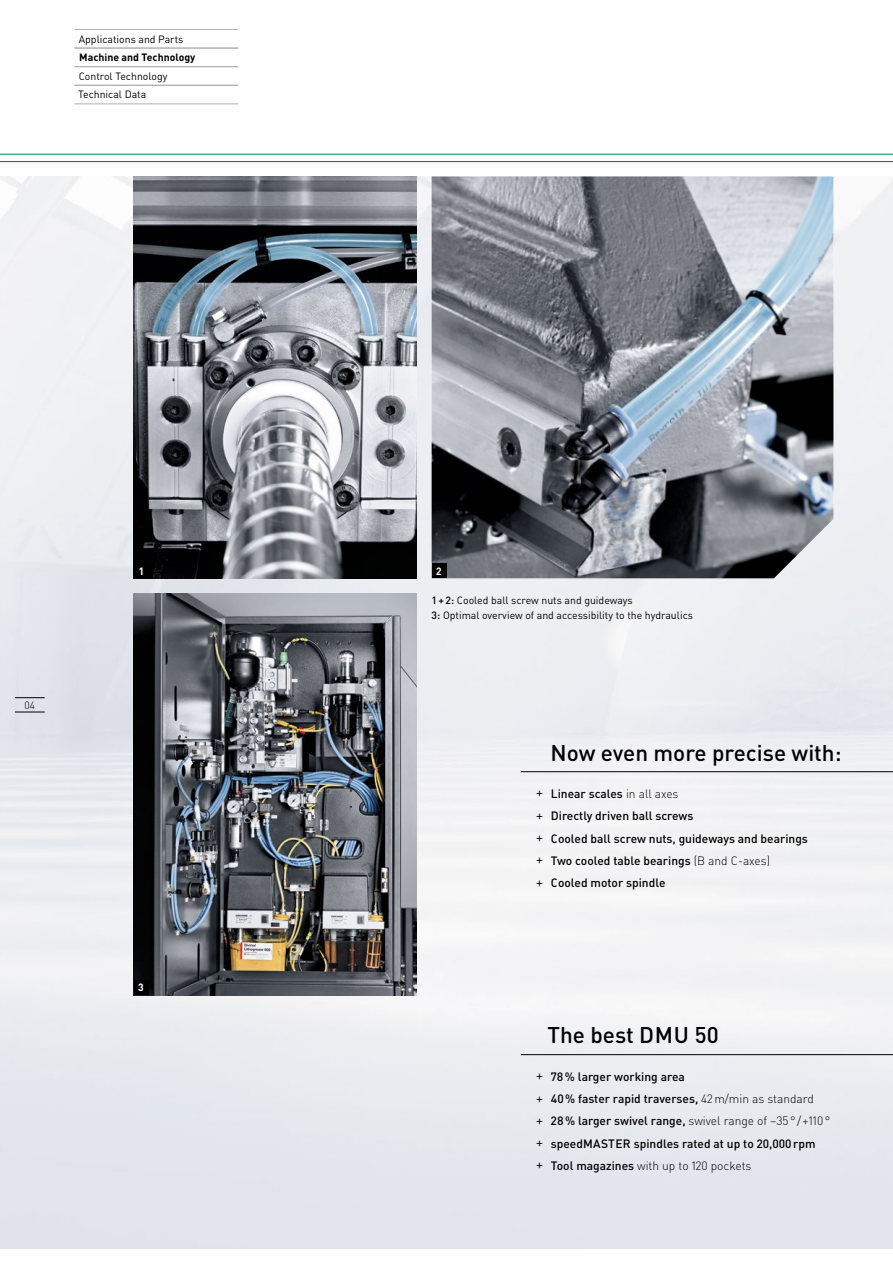
<style>
.page{position:relative;width:893px;height:1263px;background:#fff}
.page>*{position:absolute;margin:0;border:0;box-sizing:border-box;transform-origin:0 0}
.t1{font:500 22.5px "DIN Pro";color:#000}
.t2{font:500 12px/22.4px "DIN Pro";color:#000}
.t3{font:10.5px/18.6px "DIN Pro";color:#000}
.t4{font:700 10.5px "DIN Pro";color:#000}
.t5{font:700 10.5px "DIN Pro";color:#fff}
.t6{font:300 10.5px "DIN Pro";color:#000}
.s1{font-weight:500}
.s2{font-weight:400;font-size:13.2px}
.s3{font-weight:300}
</style>
<div class="page">
<img style="left:0;top:176px;width:893px;height:1072px">
<img style="left:134px;top:593px;width:283px;height:402px">
<img style="left:134px;top:176px;width:283px;height:402px">
<img style="left:432px;top:176px;width:401px;height:402px">
<hr style="left:521px;top:771px;width:372px;height:1px;background:#000">
<hr style="left:521px;top:1054px;width:372px;height:1px;background:#000">
<svg style="left:0;top:161px;width:893px;height:1px"></svg>
<svg style="left:0;top:29px;width:893px;height:126px"></svg>
<hr style="left:15px;top:697px;width:30px;height:1px;background:#000">
<hr style="left:15px;top:712px;width:30px;height:1px;background:#000">
<div style="left:134px;top:563px;width:15px;height:15px;background:#000"></div>
<div style="left:432px;top:563px;width:14px;height:15px;background:#000"></div>
<div style="left:134px;top:980px;width:14px;height:15px;background:#000"></div>
<p class="t3" style="left:79px;top:29px;width:106px">Applications and Parts</p>
<p class="t4" style="left:79px;top:49px;width:118px">Machine and Technology</p>
<p class="t3" style="left:78px;top:66px;width:91px">Control Technology<br>Technical Data</p>
<p class="t6" style="left:25px;top:697px;width:12px">04</p>
<p class="t5" style="left:139px;top:563px;width:6px">1</p>
<p class="t5" style="left:436px;top:563px;width:7px">2</p>
<p class="t3" style="left:432px;top:592px;width:263px;line-height:14.9px"><span class="s1">1+2:</span> Cooled ball screw nuts and guideways<br><span class="s1">3:</span> Optimal overview of and accessibility to the hydraulics</p>
<p class="t5" style="left:138px;top:979px;width:7px">3</p>
<h1 class="t1" style="left:551px;top:735px;width:292px">Now even more precise with:</h1>
<p class="t2" style="left:536px;top:782px;width:273px"><span class="s2">+</span> Linear scales <span class="s3">in all axes<br></span><span class="s2">+</span> Directly driven ball screws<br><span class="s2">+</span> Cooled ball screw nuts, guideways and bearings <span class="s2">+</span> Two cooled table bearings <span class="s3">(B and C-axes)<br></span><span class="s2">+</span> Cooled motor spindle</p>
<h1 class="t1" style="left:547px;top:1018px;width:173px">The best DMU 50</h1>
<p class="t2" style="left:536px;top:1064px;width:296px"><span class="s2">+</span> 78% larger working area<br><span class="s2">+</span> 40% faster rapid traverses, <span class="s3">42m/min as standard<br></span><span class="s2">+</span> 28% larger swivel range, <span class="s3">swivel range of −35° /+110° </span><span class="s2">+</span> speedMASTER spindles rated at up to 20,000rpm<br><span class="s2">+</span> Tool magazines <span class="s3">with up to 120 pockets</span></p>
</div>
